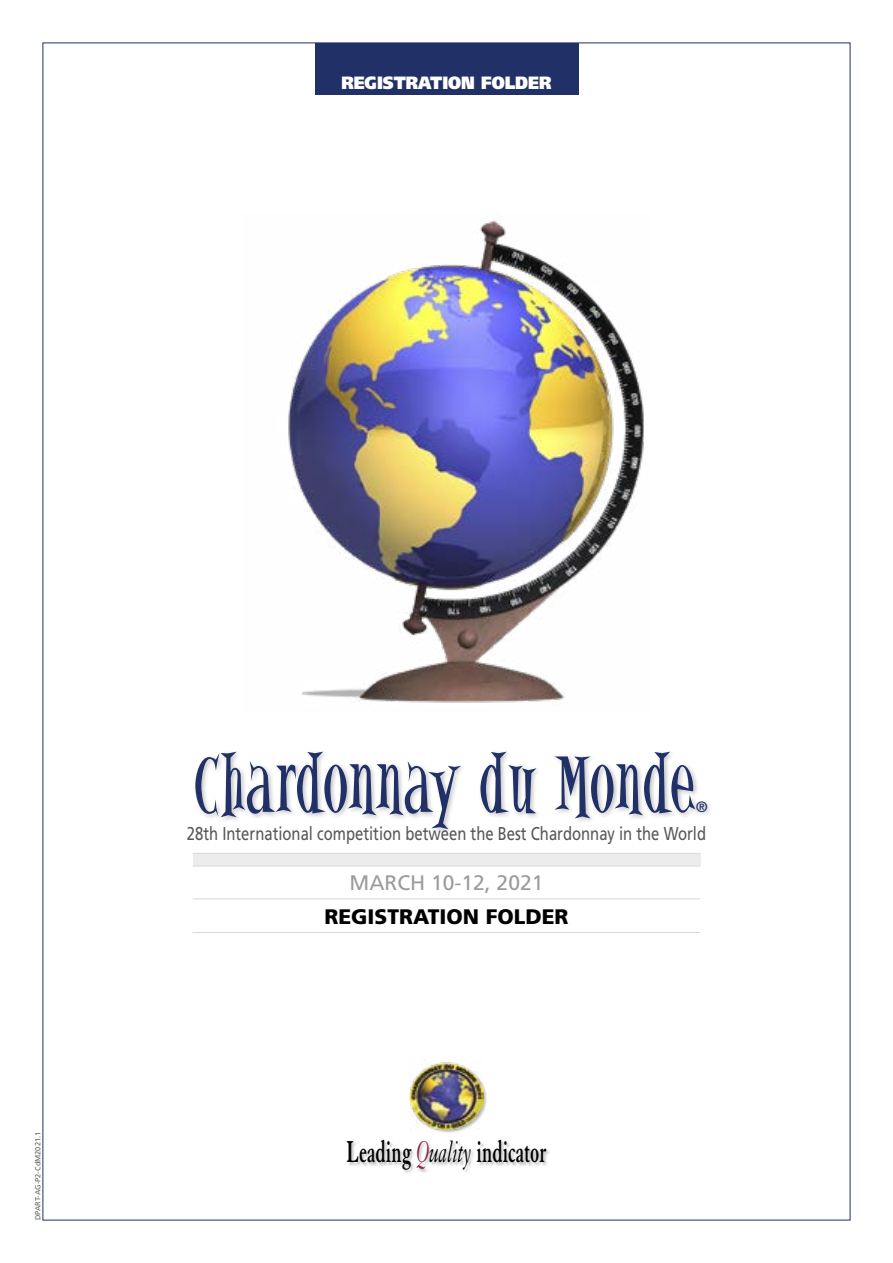
<style>
.page{position:relative;width:893px;height:1263px;background:#fff}
.page>*{position:absolute;margin:0;border:0;box-sizing:border-box;transform-origin:0 0}
.t1{font:78px "Alleycat ICG";letter-spacing:-.02em;color:#213067;scale:.8 1}
.t2{font:700 33px "Granjon";color:#000;scale:.6 1}
.t3{font:900 21px "Frutiger";color:#000}
.t4{font:21px "Frutiger";color:#9c9b9b}
.t5{font:18.6px "Frutiger";color:#585857;scale:.8 1}
.t6{font:900 17.85px "Frutiger";letter-spacing:-.005em;color:#fff;scale:.9 1}
.t7{font:15px "Frutiger";color:#213067}
.t8{font:7.5px "Frutiger";color:#636363}
.s1{font-weight:400;font-style:italic;color:#8e264b}
.s2{font-weight:400;font-style:italic}
</style>
<div class="page">
<div style="left:410px;top:1063px;width:77px;height:69px;background:#000;opacity:.25"></div>
<img style="left:409px;top:1060px;width:75px;height:73px">
<div style="left:347px;top:1140px;width:203px;height:33px;background:#000;opacity:.25"></div>
<img style="left:288px;top:218px;width:356px;height:485px">
<div style="left:315px;top:43px;width:263px;height:52px;background:#213067"></div>
<div style="left:193px;top:853px;width:507px;height:13px;background:#ececec"></div>
<hr style="left:193px;top:853px;width:507px;height:1px;background:#d9d9d9">
<hr style="left:193px;top:866px;width:507px;height:1px;background:#d9d9d9">
<hr style="left:193px;top:898px;width:507px;height:1px;background:#d9d9d9">
<hr style="left:193px;top:932px;width:507px;height:1px;background:#d9d9d9">
<div style="left:193px;top:749px;width:520px;height:86px;background:#000;opacity:.25"></div>
<p class="t6" style="left:341px;top:72px;width:235px">REGISTRATION FOLDER</p>
<p class="t8" style="left:33px;top:1220px;width:90px;rotate:-90deg">DPART-AG-P2-CdM2021.1</p>
<h1 class="t1" style="left:192px;top:739px;width:631px">Chardonnay du Monde</h1>
<p class="t7" style="left:696px;top:798px;width:13px">®</p>
<p class="t5" style="left:187px;top:823px;width:651px">28th International competition between the Best Chardonnay in the World</p>
<p class="t4" style="left:350px;top:871px;width:195px">MARCH 10-12, 2021</p>
<p class="t3" style="left:324px;top:904px;width:246px">REGISTRATION FOLDER</p>
<h2 class="t2" style="left:347px;top:1134px;width:334px">Leading <span class="s1">Q</span><span class="s2">uality</span> indicator</h2>
</div>
